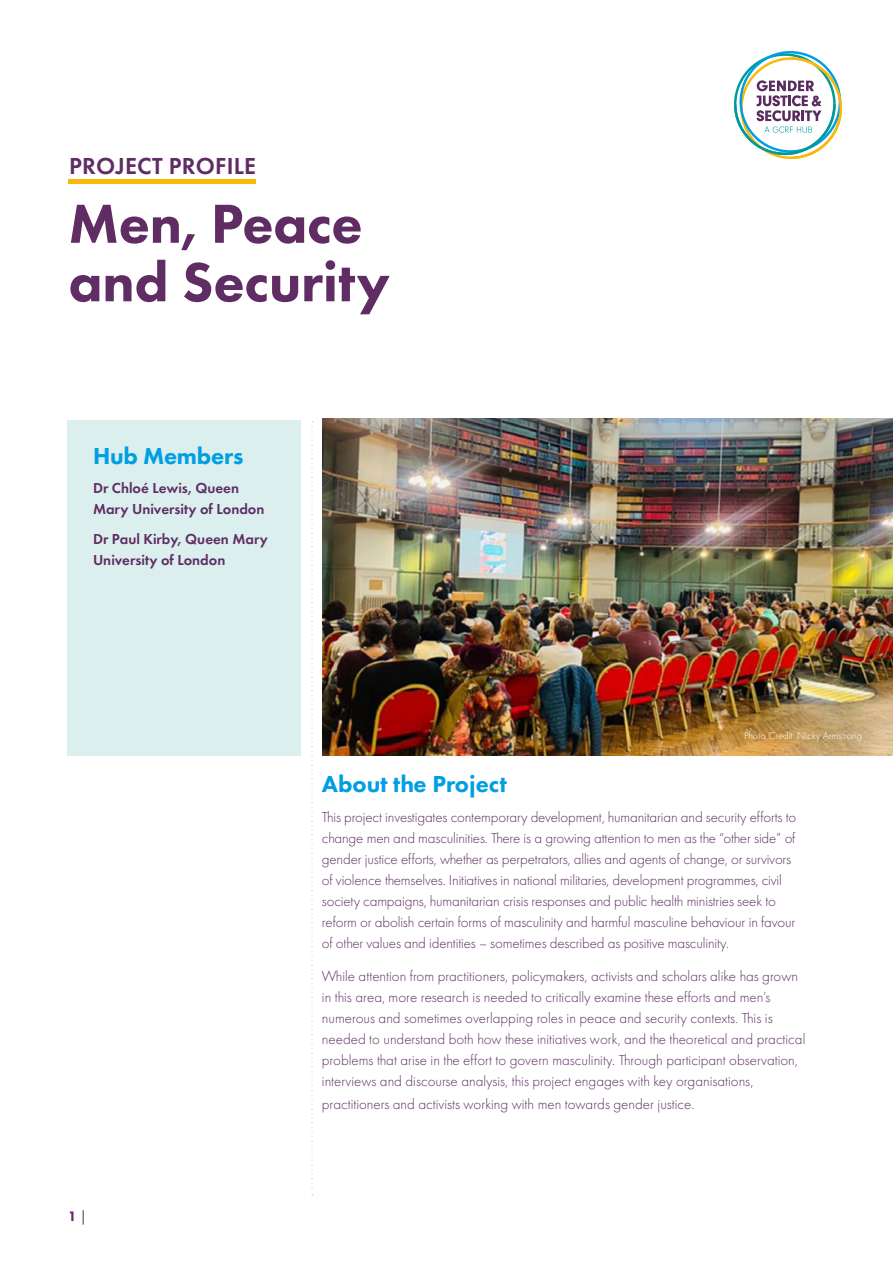
<style>
.page{position:relative;width:893px;height:1263px;background:#fff}
.page>*{position:absolute;margin:0;border:0;box-sizing:border-box;transform-origin:0 0}
.t1{font:800 57px/58.5px "Futura PT";letter-spacing:-.005em;color:#5f2d64}
.t2{font:800 24px "Futura PT";letter-spacing:-.005em;color:#009fe3}
.t3{font:600 24px "Futura PT";letter-spacing:.01em;color:#5f2d64}
.t4{font:300 15px/21px "Futura PT";letter-spacing:-.01em;color:#5f2d64}
.t5{font:600 15px/21px "Futura PT";color:#5f2d64}
.t6{font:800 14.25px "Futura PT";color:#5f2d64}
.t7{font:300 10.5px "Futura PT";color:#fff}
.s1{font-weight:400}
</style>
<div class="page">
<hr style="left:69px;top:180px;width:187px;height:4px;background:#fbb907">
<svg style="left:311px;top:421px;width:2px;height:774px"></svg>
<img style="left:322px;top:419px;width:571px;height:337px">
<div style="left:67px;top:420px;width:234px;height:336px;background:#dbefee"></div>
<svg style="left:734px;top:51px;width:108px;height:108px"></svg>
<h2 class="t3" style="left:69px;top:151px;width:189px">PROJECT PROFILE</h2>
<h1 class="t1" style="left:68px;top:194px;width:323px">Men, Peace and Security</h1>
<h2 class="t2" style="left:93px;top:440px;width:152px">Hub Members</h2>
<p class="t5" style="left:93px;top:477px;width:173px">Dr Chloé Lewis, Queen<br>Mary University of London</p>
<p class="t5" style="left:93px;top:528px;width:177px">Dr Paul Kirby, Queen Mary<br>University of London</p>
<p class="t6" style="left:68px;top:1207px;width:20px">1 <span class="s1">|</span></p>
<p class="t7" style="left:744px;top:730px;width:120px">Photo Credit: Nicky Armstrong</p>
<h2 class="t2" style="left:322px;top:769px;width:187px">About the Project</h2>
<p class="t4" style="left:322px;top:806px;width:476px">This project investigates contemporary development, humanitarian and security efforts to change men and masculinities. There is a growing attention to men as the “other side” of gender justice efforts, whether as perpetrators, allies and agents of change, or survivors of violence themselves. Initiatives in national militaries, development programmes, civil society campaigns, humanitarian crisis responses and public health ministries seek to reform or abolish certain forms of masculinity and harmful masculine behaviour in favour of other values and identities – sometimes described as positive masculinity.</p>
<p class="t4" style="left:322px;top:966px;width:485px">While attention from practitioners, policymakers, activists and scholars alike has grown in this area, more research is needed to critically examine these efforts and men’s numerous and sometimes overlapping roles in peace and security contexts. This is needed to understand both how these initiatives work, and the theoretical and practical problems that arise in the effort to govern masculinity. Through participant observation, interviews and discourse analysis, this project engages with key organisations,</p>
<p class="t4" style="left:322px;top:1093px;width:374px">practitioners and activists working with men towards gender justice.</p>
</div>
